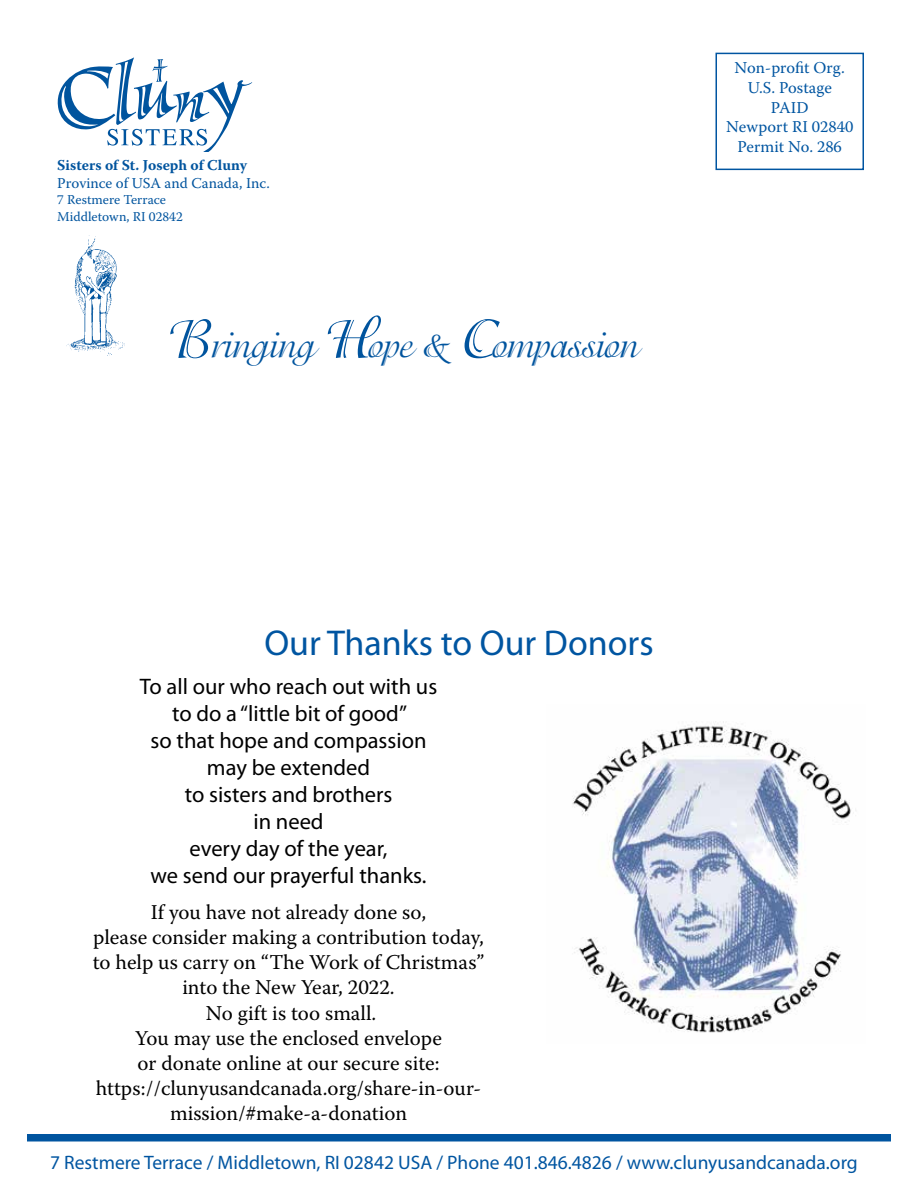
<style>
.page{position:relative;width:918px;height:1188px;background:#fff}
.page>*{position:absolute;margin:0;border:0;box-sizing:border-box;transform-origin:0 0}
.t1{font:36px "Isadora";letter-spacing:-.03em;color:#00549e}
.t2{font:36px "Myriad Pro";color:#0055a1}
.t3{font:22.5px/27px "Myriad Pro";color:#000;text-align:center}
.t4{font:21px/25.2px "Warnock Pro";color:#000;text-align:center}
.t5{font:19.5px "Myriad Pro";color:#0055a1}
.t6{font:16.5px/19.8px "Warnock Pro";color:#0055a1;text-align:center}
.t7{font:15px "Warnock Pro";color:#00549e}
.t8{font:700 15px "Warnock Pro";color:#00549e}
.t9{font:13.5px/16.2px "Warnock Pro";color:#00549e}
.s1{font-size:60px}
</style>
<div class="page">
<div style="left:27px;top:1134px;width:864px;height:8px;background:#00549e;border:2px solid #0055a1"></div>
<img style="left:66px;top:235px;width:59px;height:121px">
<svg style="left:58px;top:57px;width:194px;height:95px"></svg>
<div style="left:716px;top:53px;width:148px;height:117px;border:2px solid #0055a1"></div>
<img style="left:572px;top:721px;width:279px;height:312px">
<p class="t8" style="left:57px;top:156px;width:191px">Sisters of St. Joseph of Cluny</p>
<p class="t7" style="left:57px;top:174px;width:214px">Province of USA and Canada, Inc.</p>
<p class="t9" style="left:57px;top:192px;width:127px">7 Restmere Terrace<br>Middletown, RI 02842</p>
<h1 class="t1" style="left:167px;top:326px;width:474px"><span class="s1">B</span>ringing <span class="s1">H</span>ope &amp; <span class="s1">C</span>ompassion</h1>
<p class="t6" style="left:726px;top:57px;width:129px">Non-profit Org.<br>U.S. Postage<br>PAID<br>Newport RI 02840<br>Permit No. 286</p>
<h1 class="t2" style="left:264px;top:621px;width:391px">Our Thanks to Our Donors</h1>
<p class="t3" style="left:140px;top:673px;width:299px">To all our who reach out with us to do a “little bit of good”<br>so that hope and compassion may be extended<br>to sisters and brothers<br>in need<br>every day of the year,<br>we send our prayerful thanks.</p>
<p class="t4" style="left:93px;top:899px;width:393px">If you have not already done so,<br>please consider making a contribution today, to help us carry on “The Work of Christmas” into the New Year, 2022.<br>No gift is too small.<br>You may use the enclosed envelope<br>or donate online at our secure site: https://clunyusandcanada.org/share-in-our&shy;mission/#make-a-donation</p>
<p class="t5" style="left:50px;top:1150px;width:809px">7 Restmere Terrace / Middletown, RI 02842 USA / Phone 401.846.4826 / www.clunyusandcanada.org</p>
</div>
